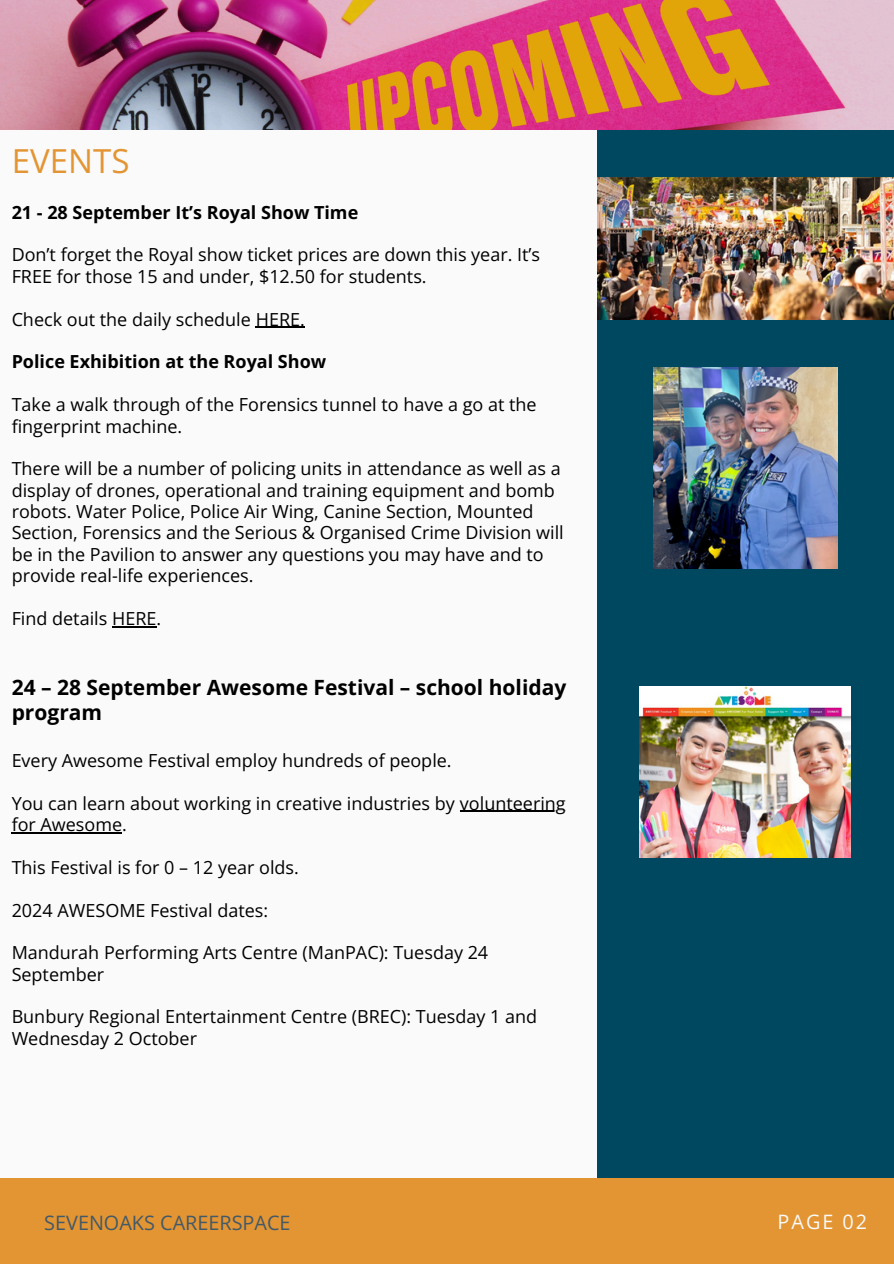
<style>
.page{position:relative;width:894px;height:1264px;background:#fff}
.page>*{position:absolute;margin:0;border:0;box-sizing:border-box;transform-origin:0 0}
.t1{font:33.15px "Open Sans";color:#e39533}
.t2{font:700 21px/24.8px "Open Sans";color:#000}
.t3{font:19.8px "Open Sans";color:#435967}
.t4{font:19.8px "Open Sans";letter-spacing:.1em;color:#fafafa}
.t5{font:18px/21.3px "Open Sans";color:#000}
.t6{font:700 18px "Open Sans";color:#000}
</style>
<div class="page">
<div style="left:0;top:0;width:893px;height:1263px;background:#fafafa"></div>
<div style="left:597px;top:107px;width:296px;height:1070px;background:#004860"></div>
<div style="left:0;top:1177px;width:893px;height:86px;background:#e39533"></div>
<img style="left:0;top:0;width:893px;height:129px">
<img style="left:597px;top:178px;width:295px;height:141px">
<hr style="left:256px;top:327px;width:49px;height:1px;background:#000">
<hr style="left:112px;top:626px;width:44px;height:1px;background:#000">
<hr style="left:460px;top:810px;width:105px;height:1px;background:#000">
<hr style="left:12px;top:832px;width:110px;height:1px;background:#000">
<img style="left:653px;top:368px;width:184px;height:200px">
<img style="left:639px;top:686px;width:211px;height:171px">
<p class="t1" style="left:12px;top:137px;width:119px">EVENTS</p>
<p class="t6" style="left:12px;top:199px;width:348px">21 - 28 September It’s Royal Show Time</p>
<h1 class="t5" style="left:12px;top:244px;width:530px">Don’t forget the Royal show ticket prices are down this year. It’s<br>FREE for those 15 and under, $12.50 for students.</h1>
<h4 class="t5" style="left:12px;top:308px;width:295px">Check out the daily schedule HERE.</h4>
<p class="t6" style="left:12px;top:349px;width:316px">Police Exhibition at the Royal Show</p>
<p class="t5" style="left:12px;top:393px;width:526px">Take a walk through of the Forensics tunnel to have a go at the fingerprint machine.</p>
<h4 class="t5" style="left:12px;top:457px;width:553px">There will be a number of policing units in attendance as well as a display of drones, operational and training equipment and bomb robots. Water Police, Police Air Wing, Canine Section, Mounted Section, Forensics and the Serious &amp; Organised Crime Division will be in the Pavilion to answer any questions you may have and to provide real-life experiences.</h4>
<p class="t5" style="left:12px;top:607px;width:151px">Find details HERE.</p>
<p class="t2" style="left:12px;top:674px;width:556px">24 – 28 September Awesome Festival – school holiday program</p>
<p class="t5" style="left:12px;top:749px;width:441px">Every Awesome Festival employ hundreds of people.</p>
<h3 class="t5" style="left:12px;top:792px;width:555px">You can learn about working in creative industries by volunteering</h3>
<p class="t5" style="left:12px;top:813px;width:117px">for Awesome.</p>
<p class="t5" style="left:12px;top:856px;width:288px">This Festival is for 0 – 12 year olds.</p>
<p class="t5" style="left:12px;top:898px;width:258px">2024 AWESOME Festival dates:</p>
<p class="t5" style="left:12px;top:941px;width:478px">Mandurah Performing Arts Centre (ManPAC): Tuesday 24<br>September</p>
<p class="t5" style="left:12px;top:1005px;width:527px">Bunbury Regional Entertainment Centre (BREC): Tuesday 1 and<br>Wednesday 2 October</p>
<h2 class="t3" style="left:44px;top:1208px;width:248px">SEVENOAKS CAREERSPACE</h2>
<h2 class="t4" style="left:777px;top:1207px;width:91px">PAGE 02</h2>
</div>
